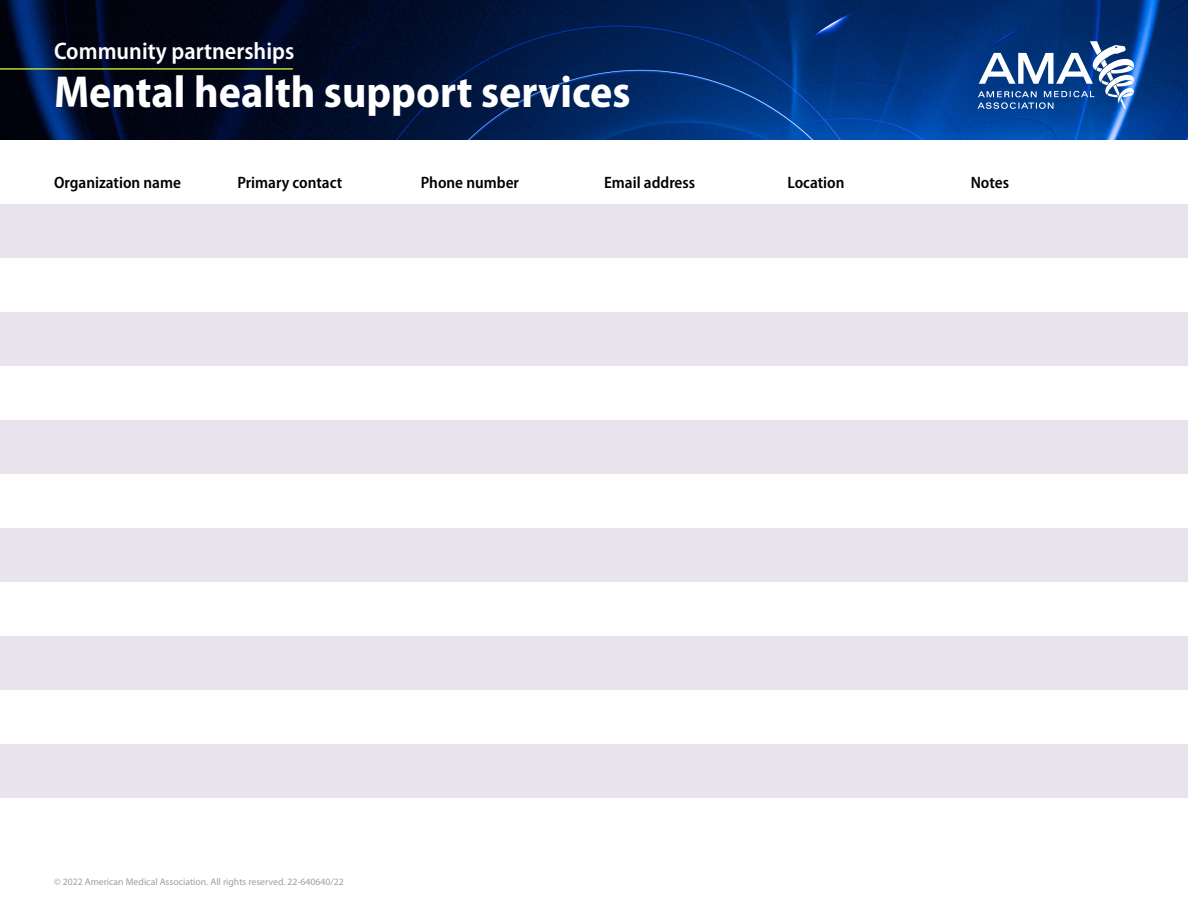
<style>
.page{position:relative;width:1188px;height:918px;background:#fff}
.page>*{position:absolute;margin:0;border:0;box-sizing:border-box;transform-origin:0 0}
.t1{font:700 semi-condensed 45px "Myriad Pro";color:#fff}
.t2{font:600 semi-condensed 24px "Myriad Pro";color:#fff}
.t3{font:600 semi-condensed 16.5px "Myriad Pro";color:#000}
.t4{font:9.75px "Myriad Pro";color:#9d9fa2}
</style>
<div class="page">
<img style="left:0;top:0;width:1188px;height:139px">
<div style="left:0;top:204px;width:1188px;height:54px;background:#e9e3ed"></div>
<div style="left:0;top:420px;width:1188px;height:54px;background:#e9e3ed"></div>
<div style="left:0;top:636px;width:1188px;height:54px;background:#e9e3ed"></div>
<div style="left:0;top:312px;width:1188px;height:54px;background:#e9e3ed"></div>
<div style="left:0;top:528px;width:1188px;height:54px;background:#e9e3ed"></div>
<div style="left:0;top:744px;width:1188px;height:54px;background:#e9e3ed"></div>
<svg style="left:977px;top:41px;width:157px;height:68px"></svg>
<hr style="left:0;top:68px;width:293px;height:2px;background:#c1d72f">
<h2 class="t2" style="left:54px;top:36px;width:242px">Community partnerships</h2>
<h1 class="t1" style="left:54px;top:63px;width:578px">Mental health support services</h1>
<p class="t3" style="left:54px;top:173px;width:129px">Organization name</p>
<p class="t3" style="left:237px;top:173px;width:106px">Primary contact</p>
<p class="t3" style="left:421px;top:173px;width:100px">Phone number</p>
<p class="t3" style="left:604px;top:173px;width:93px">Email address</p>
<p class="t3" style="left:787px;top:173px;width:59px">Location</p>
<p class="t3" style="left:971px;top:173px;width:40px">Notes</p>
<p class="t4" style="left:54px;top:876px;width:291px">© 2022 American Medical Association. All rights reserved. 22-640640/22</p>
</div>
